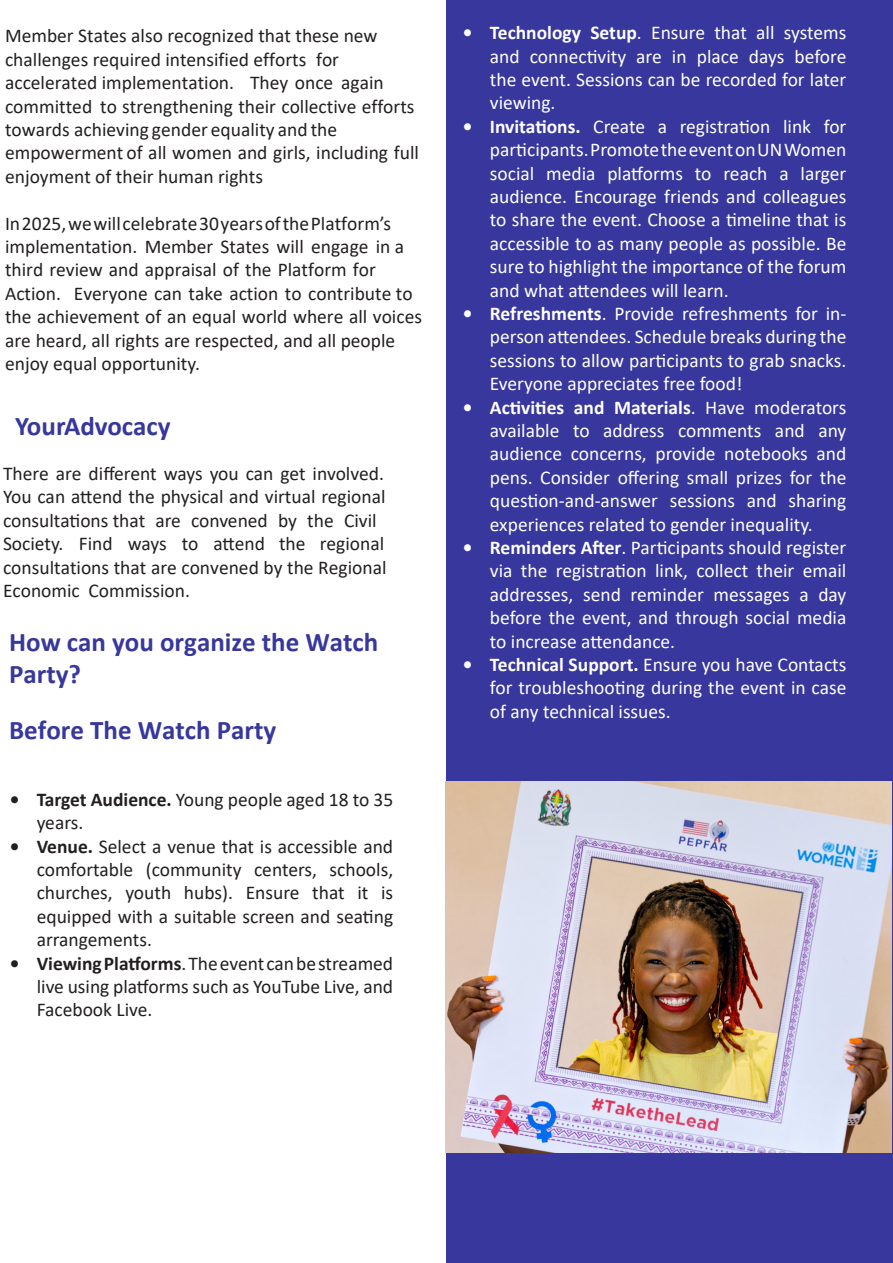
<style>
.page{position:relative;width:893px;height:1263px;background:#fff}
.page>*{position:absolute;margin:0;border:0;box-sizing:border-box;transform-origin:0 0}
.t1{font:700 27px/32.4px "Calibri";color:#37379d}
.t2{font:19.5px/23.4px "Calibri";color:#231f20}
.t3{font:19.5px/23.4px "Calibri";color:#fff;text-align:justify}
.s1{font-weight:700}
</style>
<div class="page">
<div style="left:446px;top:0;width:447px;height:1263px;background:#37379d"></div>
<img style="left:445px;top:781px;width:447px;height:371px">
<p class="t2" style="left:5px;top:24px;width:415px">Member States also recognized that these new challenges required intensified efforts for accelerated implementation. They once again committed to strengthening their collective efforts towards achieving gender equality and the empowerment of all women and girls, including full enjoyment of their human rights</p>
<p class="t2" style="left:5px;top:211px;width:418px">In 2025, we will celebrate 30 years of the Platform’s implementation. Member States will engage in a third review and appraisal of the Platform for Action. Everyone can take action to contribute to the achievement of an equal world where all voices are heard, all rights are respected, and all people enjoy equal opportunity.</p>
<p class="t1" style="left:15px;top:409px;width:157px">YourAdvocacy</p>
<p class="t2" style="left:3px;top:461px;width:385px">There are different ways you can get involved.<br>You can attend the physical and virtual regional consultations that are convened by the Civil Society. Find ways to attend the regional consultations that are convened by the Regional Economic Commission.</p>
<p class="t1" style="left:9px;top:625px;width:371px">How can you organize the Watch<br>Party?</p>
<p class="t1" style="left:9px;top:713px;width:269px">Before The Watch Party</p>
<p class="t2" style="left:37px;top:787px;width:358px;text-indent:-27px"><span class="s1">• Target Audience.</span> Young people aged 18 to 35 years.</p>
<p class="t2" style="left:37px;top:834px;width:358px;text-align:justify;text-indent:-27px"><span class="s1">• Venue.</span> Select a venue that is accessible and comfortable (community centers, schools, churches, youth hubs). Ensure that it is equipped with a suitable screen and seating arrangements.</p>
<p class="t2" style="left:37px;top:951px;width:358px;text-align:justify;text-indent:-27px"><span class="s1">• Viewing Platforms</span>. The event can be streamed live using platforms such as YouTube Live, and Facebook Live.</p>
<p class="t3" style="left:490px;top:20px;width:358px;text-indent:-27px"><span class="s1">• Technology Setup</span>. Ensure that all systems and connectivity are in place days before the event. Sessions can be recorded for later viewing.</p>
<p class="t3" style="left:490px;top:114px;width:358px;text-indent:-27px"><span class="s1">• Invitations.</span> Create a registration link for participants. Promote the event on UN Women social media platforms to reach a larger audience. Encourage friends and colleagues to share the event. Choose a timeline that is accessible to as many people as possible. Be sure to highlight the importance of the forum and what attendees will learn.</p>
<p class="t3" style="left:490px;top:301px;width:358px;text-indent:-27px"><span class="s1">• Refreshments</span>. Provide refreshments for in&shy;person attendees. Schedule breaks during the sessions to allow participants to grab snacks.<br>Everyone appreciates free food!</p>
<p class="t3" style="left:490px;top:395px;width:358px;text-indent:-27px"><span class="s1">• Activities and Materials</span>. Have moderators available to address comments and any audience concerns, provide notebooks and pens. Consider offering small prizes for the question-and-answer sessions and sharing experiences related to gender inequality.</p>
<p class="t3" style="left:490px;top:535px;width:358px;text-indent:-27px"><span class="s1">• Reminders After</span>. Participants should register via the registration link, collect their email addresses, send reminder messages a day before the event, and through social media to increase attendance.</p>
<p class="t3" style="left:490px;top:652px;width:358px;text-indent:-27px"><span class="s1">• Technical Support.</span> Ensure you have Contacts for troubleshooting during the event in case of any technical issues.</p>
</div>
